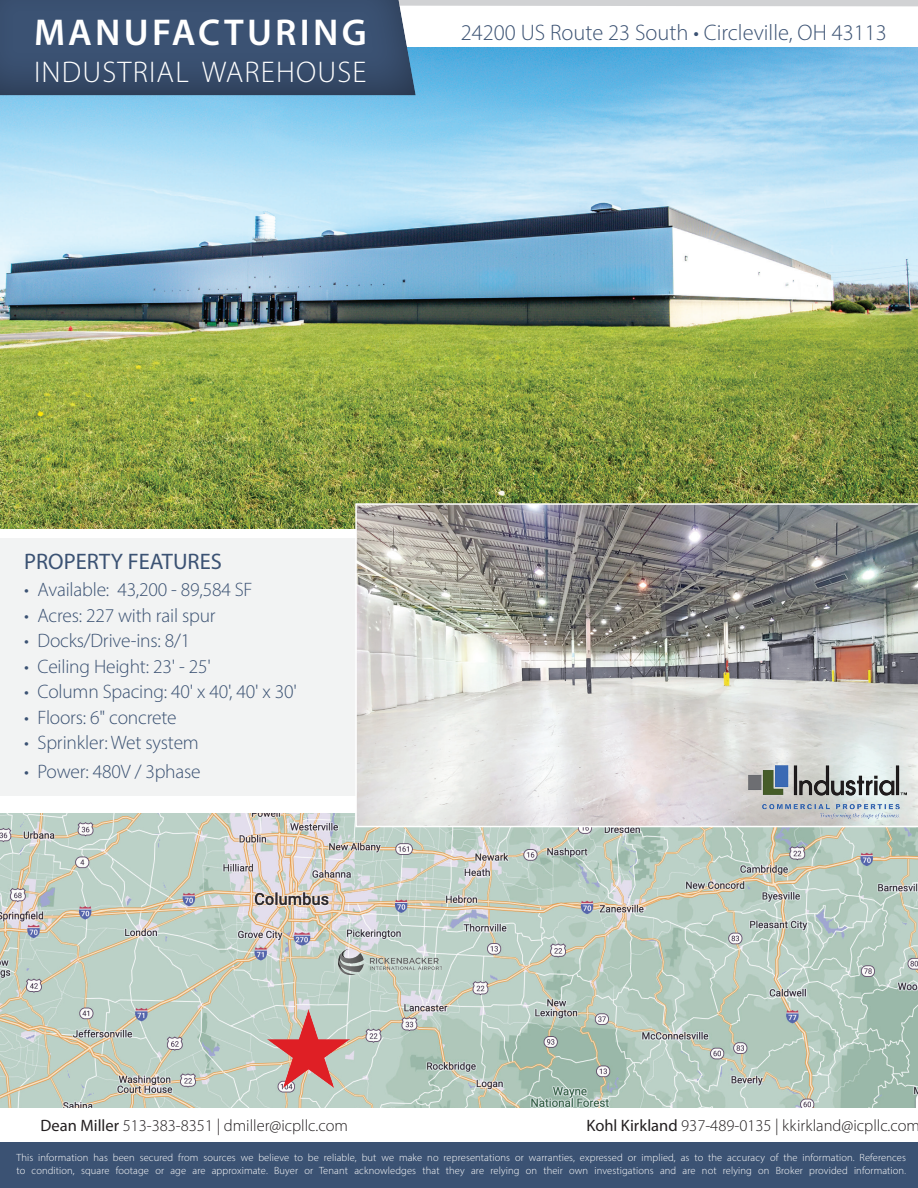
<style>
.page{position:relative;width:918px;height:1188px;background:#fff}
.page>*{position:absolute;margin:0;border:0;box-sizing:border-box;transform-origin:0 0}
.t1{font:600 37.5px "Myriad Pro";letter-spacing:.085em;color:#fff}
.t2{font:300 30px "Myriad Pro";letter-spacing:.04em;color:#fff}
.t3{font:300 22.5px "Myriad Pro";color:#3b5273}
.t4{font:22.5px "Myriad Pro";color:#3b5273}
.t5{font:300 19.5px "Myriad Pro";letter-spacing:-.01em;color:#3b5273}
.t6{font:300 16.5px "Myriad Pro";color:#231f20}
.t7{font:300 10.5px/12.6px "Myriad Pro";letter-spacing:.01em;color:#fff}
.s1{font-weight:400}
.s2{font-size:9px}
</style>
<div class="page">
<img style="left:0;top:814px;width:918px;height:293px">
<img style="left:0;top:95px;width:918px;height:433px">
<div style="left:0;top:1142px;width:918px;height:46px;background:#3b5273"></div>
<svg style="left:420px;top:0;width:498px;height:95px"></svg>
<div style="left:0;top:0;width:420px;height:99px;background:#231f20;opacity:.5"></div>
<div style="left:0;top:538px;width:422px;height:258px;background:#f2f3f3"></div>
<svg style="left:355px;top:503px;width:563px;height:324px;background:#b7b6b4"></svg>
<img style="left:749px;top:766px;width:157px;height:53px">
<img style="left:267px;top:1009px;width:83px;height:79px">
<div style="left:329px;top:940px;width:121px;height:44px;background:#fff;opacity:.75"></div>
<img style="left:338px;top:910px;width:104px;height:78px">
<h1 class="t1" style="left:34px;top:8px;width:334px">MANUFACTURING</h1>
<h3 class="t3" style="left:461px;top:19px;width:427px">24200 US Route 23 South • Circleville, OH 43113</h3>
<h2 class="t2" style="left:34px;top:54px;width:334px">INDUSTRIAL WAREHOUSE</h2>
<h3 class="t4" style="left:24px;top:547px;width:199px">PROPERTY FEATURES</h3>
<h3 class="t5" style="left:24px;top:578px;width:230px">• Available: 43,200 - 89,584 SF</h3>
<h3 class="t5" style="left:24px;top:603px;width:193px">• Acres: 227 with rail spur</h3>
<h3 class="t5" style="left:24px;top:629px;width:168px">• Docks/Drive-ins: 8/1</h3>
<h3 class="t5" style="left:24px;top:654px;width:188px">• Ceiling Height: 23' - 25'</h3>
<h3 class="t5" style="left:24px;top:680px;width:274px">• Column Spacing: 40' x 40', 40' x 30'</h3>
<h3 class="t5" style="left:24px;top:705px;width:154px">• Floors: 6" concrete</h3>
<h3 class="t5" style="left:24px;top:731px;width:176px">• Sprinkler: Wet system</h3>
<h3 class="t5" style="left:24px;top:760px;width:178px">• Power: 480V / 3phase</h3>
<h3 class="t6" style="left:40px;top:1116px;width:309px"><span class="s1">Dean Miller</span> 513-383-8351 | dmiller@icpllc.com</h3>
<p class="t7" style="left:16px;top:1151px;width:891px">This information has been secured from sources we believe to be reliable, but we make no representations or warranties, expressed or implied, as to the accuracy of the information. References to condition, square footage or age are approximate. Buyer or Tenant acknowledges that they are relying on their own investigations and are not relying on Broker provided information<span class="s2">.</span></p>
<h3 class="t6" style="left:586px;top:1116px;width:335px"><span class="s1">Kohl Kirkland</span> 937-489-0135 | kkirkland@icpllc.com</h3>
</div>
